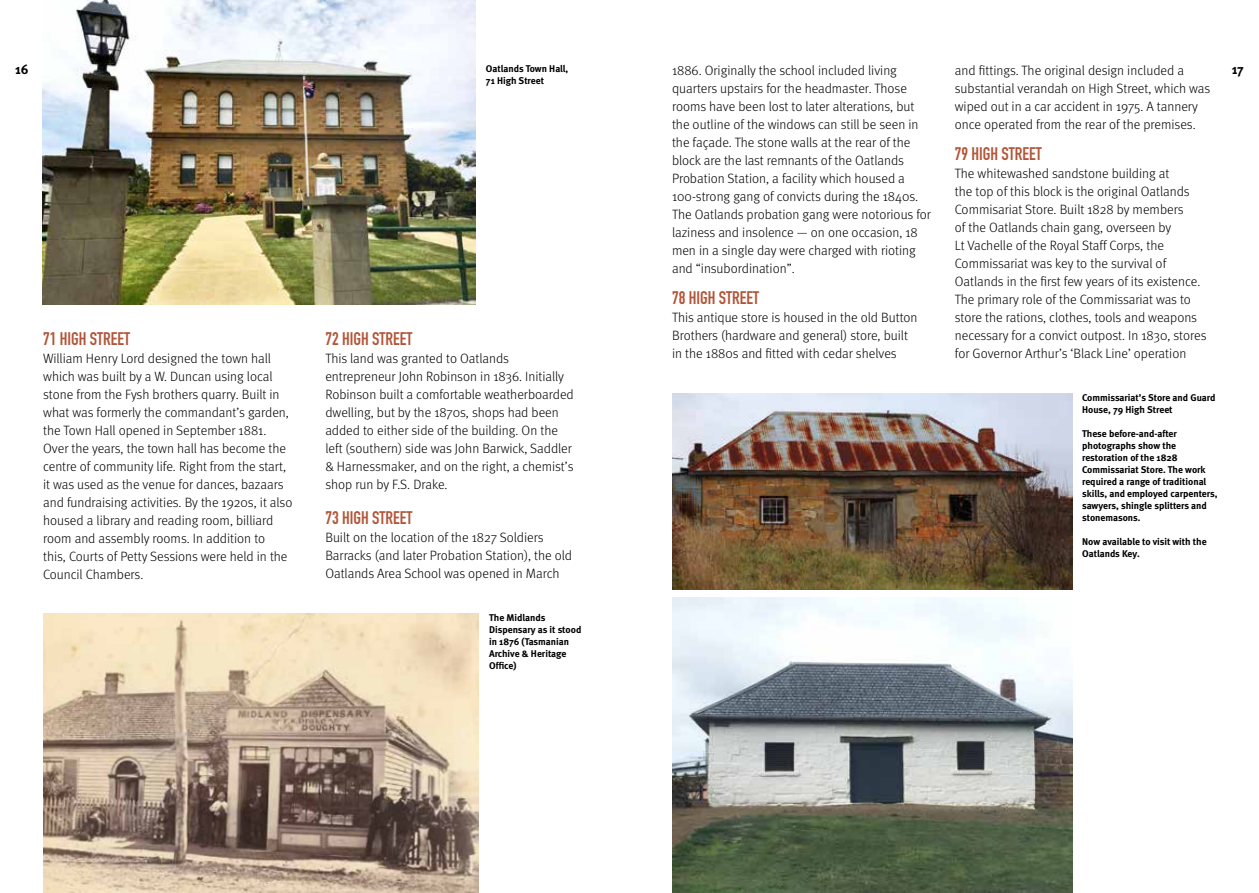
<style>
.page{position:relative;width:1259px;height:893px;background:#fff}
.page>*{position:absolute;margin:0;border:0;box-sizing:border-box;transform-origin:0 0}
.t1{font:18px "DIN Engschrift";color:#b25538}
.t2{font:300 13.5px/18px "Meta";color:#000}
.t3{font:13.5px "Meta Bold Caps";color:#000}
.t4{font:700 9.75px/12px "Meta";color:#000}
</style>
<div class="page">
<img style="left:42px;top:0;width:434px;height:304px">
<img style="left:43px;top:614px;width:435px;height:279px">
<img style="left:672px;top:394px;width:400px;height:195px">
<img style="left:672px;top:597px;width:400px;height:296px">
<p class="t3" style="left:15px;top:62px;width:15px">16</p>
<p class="t3" style="left:1231px;top:62px;width:14px">17</p>
<p class="t4" style="left:486px;top:63px;width:84px">Oatlands Town Hall,<br>71 High Street</p>
<p class="t2" style="left:672px;top:62px;width:260px">1886. Originally the school included living quarters upstairs for the headmaster. Those rooms have been lost to later alterations, but the outline of the windows can still be seen in the façade. The stone walls at the rear of the block are the last remnants of the Oatlands Probation Station, a facility which housed a 100-strong gang of convicts during the 1840s.<br>The Oatlands probation gang were notorious for laziness and insolence — on one occasion, 18 men in a single day were charged with rioting and “insubordination”.</p>
<h1 class="t1" style="left:672px;top:287px;width:89px">78 HIGH STREET</h1>
<p class="t2" style="left:672px;top:308px;width:247px">This antique store is housed in the old Button<br>Brothers (hardware and general) store, built in the 1880s and fitted with cedar shelves</p>
<p class="t2" style="left:955px;top:62px;width:257px">and fittings. The original design included a substantial verandah on High Street, which was wiped out in a car accident in 1975. A tannery once operated from the rear of the premises.</p>
<h1 class="t1" style="left:955px;top:143px;width:89px">79 HIGH STREET</h1>
<p class="t2" style="left:955px;top:164px;width:253px">The whitewashed sandstone building at<br>the top of this block is the original Oatlands Commisariat Store. Built 1828 by members<br>of the Oatlands chain gang, overseen by<br>Lt Vachelle of the Royal Staff Corps, the Commissariat was key to the survival of Oatlands in the first few years of its existence.<br>The primary role of the Commissariat was to store the rations, clothes, tools and weapons necessary for a convict outpost. In 1830, stores for Governor Arthur’s ‘Black Line’ operation</p>
<h1 class="t1" style="left:43px;top:328px;width:89px">71 HIGH STREET</h1>
<p class="t2" style="left:43px;top:349px;width:251px">William Henry Lord designed the town hall which was built by a W. Duncan using local stone from the Fysh brothers quarry. Built in what was formerly the commandant’s garden, the Town Hall opened in September 1881.<br>Over the years, the town hall has become the centre of community life. Right from the start, it was used as the venue for dances, bazaars and fundraising activities. By the 1920s, it also housed a library and reading room, billiard room and assembly rooms. In addition to<br>this, Courts of Petty Sessions were held in the Council Chambers.</p>
<h1 class="t1" style="left:325px;top:328px;width:89px">72 HIGH STREET</h1>
<p class="t2" style="left:325px;top:349px;width:250px">This land was granted to Oatlands entrepreneur John Robinson in 1836. Initially Robinson built a comfortable weatherboarded dwelling, but by the 1870s, shops had been added to either side of the building. On the left (southern) side was John Barwick, Saddler &amp; Harnessmaker, and on the right, a chemist’s shop run by F.S. Drake.</p>
<h1 class="t1" style="left:325px;top:507px;width:89px">73 HIGH STREET</h1>
<p class="t2" style="left:325px;top:528px;width:248px">Built on the location of the 1827 Soldiers<br>Barracks (and later Probation Station), the old<br>Oatlands Area School was opened in March</p>
<p class="t4" style="left:1082px;top:392px;width:135px">Commissariat’s Store and Guard<br>House, 79 High Street</p>
<p class="t4" style="left:1082px;top:428px;width:137px">These before-and-after photographs show the restoration of the 1828<br>Commissariat Store. The work required a range of traditional skills, and employed carpenters, sawyers, shingle splitters and stonemasons.</p>
<p class="t4" style="left:1082px;top:536px;width:126px">Now available to visit with the<br>Oatlands Key.</p>
<p class="t4" style="left:489px;top:612px;width:94px">The Midlands<br>Dispensary as it stood in 1876 (Tasmanian<br>Archive &amp; Heritage<br>Office)</p>
</div>
